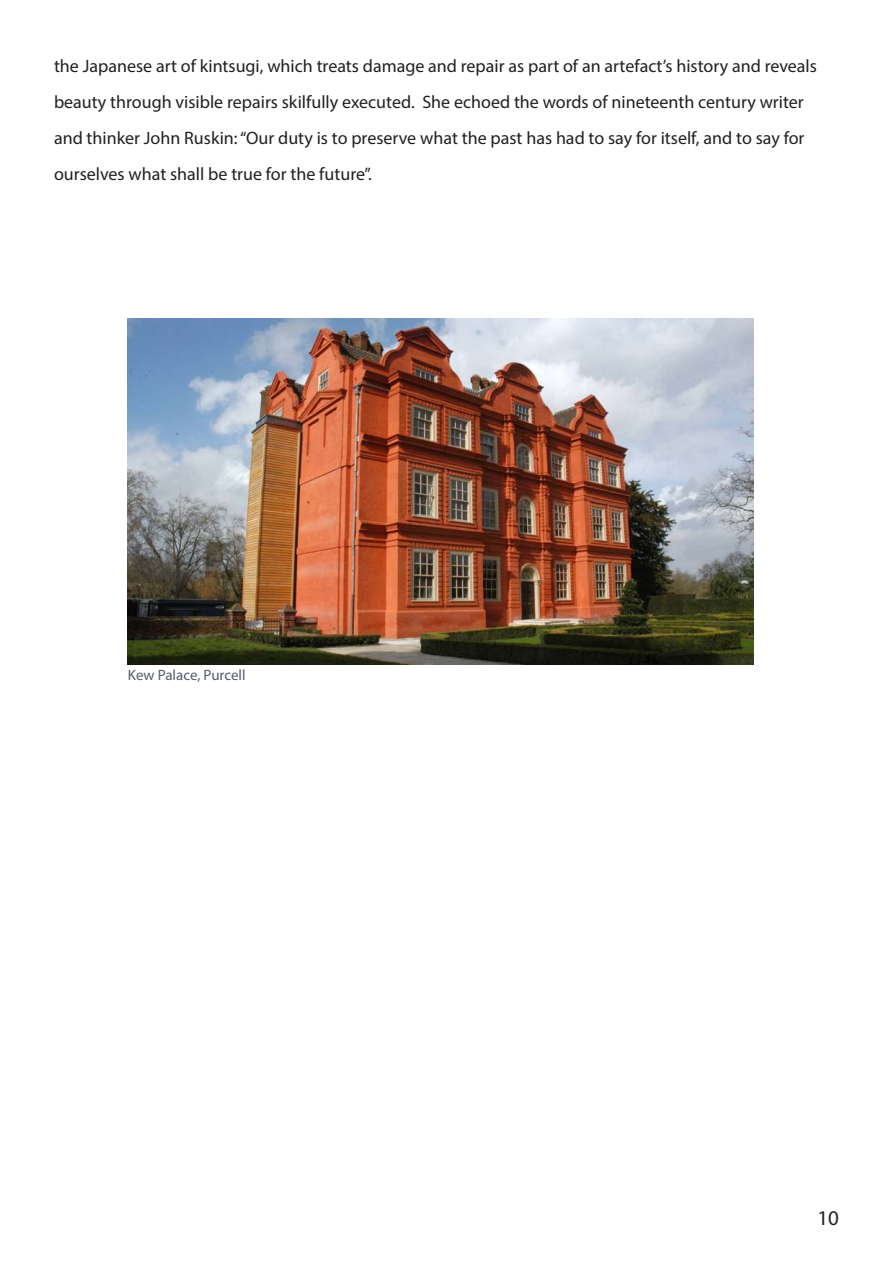
<style>
.page{position:relative;width:893px;height:1263px;background:#fff}
.page>*{position:absolute;margin:0;border:0;box-sizing:border-box;transform-origin:0 0}
.t1{font:21px "Myriad Pro";color:#231f20}
.t2{font:18px/36px "Myriad Pro";color:#231f20}
.t3{font:15px "Myriad Pro";color:#555c6b}
</style>
<div class="page">
<img style="left:128px;top:319px;width:625px;height:346px">
<p class="t2" style="left:54px;top:48px;width:764px">the Japanese art of kintsugi, which treats damage and repair as part of an artefact’s history and reveals beauty through visible repairs skilfully executed. She echoed the words of nineteenth century writer and thinker John Ruskin: “Our duty is to preserve what the past has had to say for itself, and to say for ourselves what shall be true for the future”.</p>
<p class="t3" style="left:128px;top:666px;width:119px">Kew Palace, Purcell</p>
<p class="t1" style="left:817px;top:1205px;width:23px">10</p>
</div>
